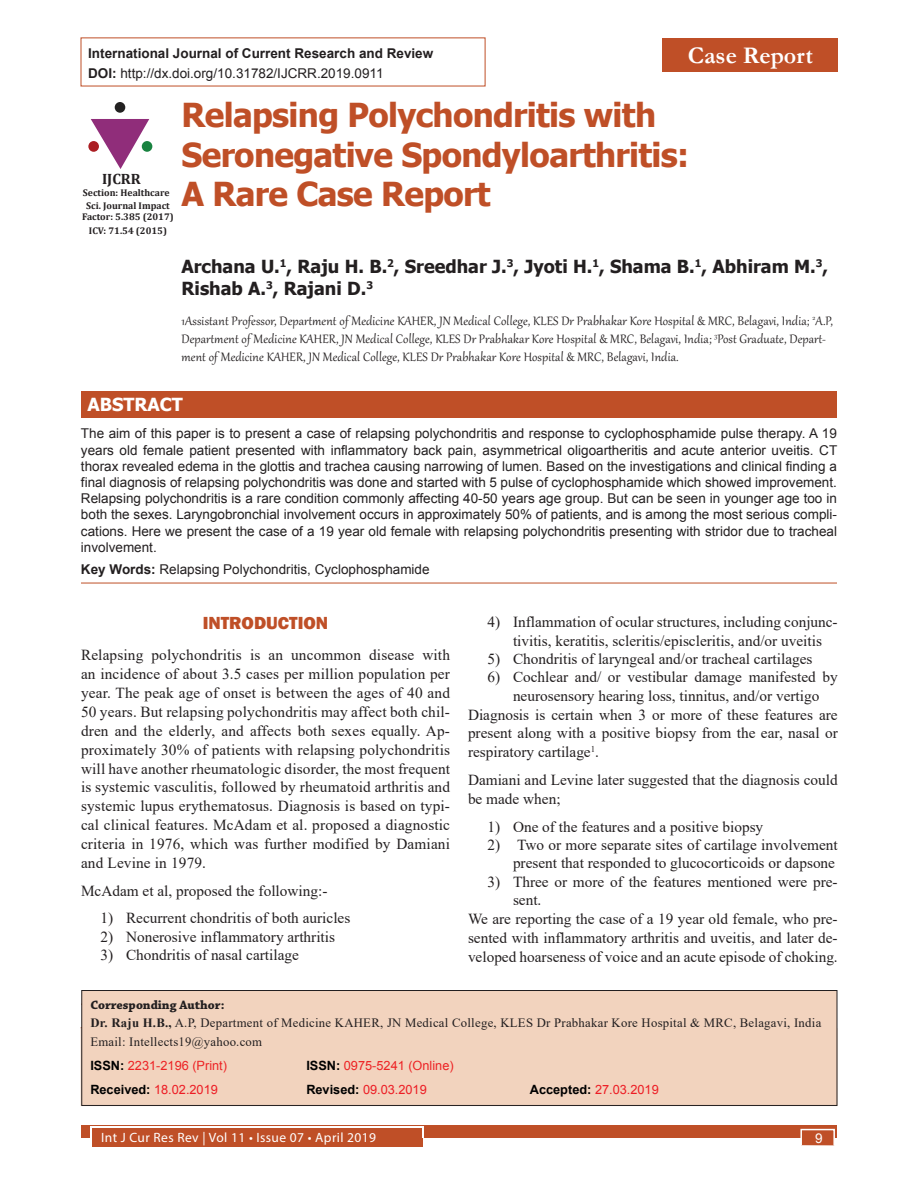
<style>
.page{position:relative;width:918px;height:1188px;background:#fff}
.page>*{position:absolute;margin:0;border:0;box-sizing:border-box;transform-origin:0 0}
.Article_title{font:700 33px/39.6px "Tahoma";letter-spacing:-.02em;color:#bf4f27}
.Articles{font:700 24px "Garamond";color:#fff}
.Author_name{font:700 18px/21.6px "Tahoma";color:#231f20}
.Head_1_copy_2{font:800 18px "Franklin Gothic";color:#bf4f27}
.t1{font:700 18px "Tahoma";color:#fff}
.Text{font:15.3px/18.9px "Times New Roman";color:#231f20;text-align:justify}
.Number_list{font:15.3px/18.3px "Times New Roman";color:#231f20}
.Author_affiliation{font:15px/18px "Gabriola";letter-spacing:.01em;color:#231f20}
.t2{font:700 15px "Cambria";color:#231f20}
.Abstract_text{font:13.5px/16.2px "Arial";color:#231f20;text-align:justify}
.t3{font:700 13.5px "Arial";color:#231f20}
.t4{font:13.5px "Myriad Pro";letter-spacing:.03em;color:#fff}
.t5{font:13.5px "Arial";color:#fff}
.Corresponding_text{font:12.75px "Times New Roman";letter-spacing:.02em;color:#231f20}
.Corresponding_text-2{font:12.75px "Arial";color:#ed1c24}
.Corresponding_text-3{font:12.75px "Arial";color:#ed2224}
.Corresponding_head{font:700 12.75px "Chaparral Pro";color:#231f20}
.t6{font:700 9.75px/11.7px "Cambria";color:#231f20;text-align:center}
.s1{font-weight:700}
.s2{font-weight:700;color:#000}
</style>
<div class="page">
<div style="left:81px;top:1125px;width:756px;height:13px;background:#bf4f27"></div>
<div style="left:92px;top:1128px;width:330px;height:19px;background:#bf4f27"></div>
<hr style="left:90px;top:1127px;width:333px;height:1px;background:#fff">
<svg style="left:90px;top:1128px;width:2px;height:10px"></svg>
<svg style="left:422px;top:1127px;width:2px;height:11px"></svg>
<div style="left:800px;top:1129px;width:35px;height:17px;background:#bf4f27;border:2px solid #fff"></div>
<hr style="left:81px;top:583px;width:756px;height:1px;background:#bf4f27">
<div style="left:81px;top:391px;width:756px;height:27px;background:#bf4f27"></div>
<div style="left:81px;top:990px;width:756px;height:116px;background:#f2d3be;border:1px solid #231f20"></div>
<div style="left:662px;top:38px;width:176px;height:34px;background:#bf4f27"></div>
<svg style="left:91px;top:119px;width:58px;height:50px"></svg>
<div style="left:142px;top:141px;width:10px;height:11px;background:#198340;border-radius:50%"></div>
<div style="left:115px;top:102px;width:10px;height:11px;background:#232222;border-radius:50%"></div>
<div style="left:88px;top:141px;width:11px;height:11px;background:#ab1e23;border-radius:50%"></div>
<p class="t3" style="left:88px;top:44px;width:347px">International Journal of Current Research and Review</p>
<p class="Abstract_text" style="left:88px;top:66px;width:297px"><span class="s1">DOI:</span> http://dx.doi.org/10.31782/IJCRR.2019.0911</p>
<p class="Articles" style="left:688px;top:39px;width:127px">Case Report</p>
<p class="t2" style="left:102px;top:168px;width:40px">IJCRR</p>
<p class="t6" style="left:83px;top:186px;width:88px">Section: Healthcare</p>
<p class="t6" style="left:82px;top:199px;width:93px">Sci. Journal Impact<br>Factor: 5.385 (2017)</p>
<p class="t6" style="left:89px;top:224px;width:80px">ICV: 71.54 (2015)</p>
<p class="Article_title" style="left:182px;top:97px;width:509px">Relapsing Polychondritis with<br>Seronegative Spondyloarthritis:<br>A Rare Case Report</p>
<p class="Author_name" style="left:181px;top:256px;width:648px">Archana U.<sup>1</sup>, Raju H. B.<sup>2</sup>, Sreedhar J.<sup>3</sup>, Jyoti H.<sup>1</sup>, Shama B.<sup>1</sup>, Abhiram M.<sup>3</sup>,<br>Rishab A.<sup>3</sup>, Rajani D.<sup>3</sup></p>
<p class="Author_affiliation" style="left:181px;top:310px;width:653px">1Assistant Professor, Department of Medicine KAHER, JN Medical College, KLES Dr Prabhakar Kore Hospital &amp; MRC, Belagavi, India; <sup>2</sup>A.P,<br>Department of Medicine KAHER, JN Medical College, KLES Dr Prabhakar Kore Hospital &amp; MRC, Belagavi, India; <sup>3</sup>Post Graduate, Depart&shy;ment of Medicine KAHER, JN Medical College, KLES Dr Prabhakar Kore Hospital &amp; MRC, Belagavi, India.</p>
<p class="t1" style="left:87px;top:392px;width:97px">ABSTRACT</p>
<p class="Abstract_text" style="left:81px;top:426px;width:758px">The aim of this paper is to present a case of relapsing polychondritis and response to cyclophosphamide pulse therapy. A 19 years old female patient presented with inflammatory back pain, asymmetrical oligoartheritis and acute anterior uveitis. CT thorax revealed edema in the glottis and trachea causing narrowing of lumen. Based on the investigations and clinical finding a final diagnosis of relapsing polychondritis was done and started with 5 pulse of cyclophosphamide which showed improvement.<br>Relapsing polychondritis is a rare condition commonly affecting 40-50 years age group. But can be seen in younger age too in both the sexes. Laryngobronchial involvement occurs in approximately 50% of patients, and is among the most serious compli&shy;cations. Here we present the case of a 19 year old female with relapsing polychondritis presenting with stridor due to tracheal involvement.</p>
<p class="Abstract_text" style="left:81px;top:561px;width:350px"><span class="s1">Key Words:</span> Relapsing Polychondritis, Cyclophosphamide</p>
<p class="Head_1_copy_2" style="left:203px;top:612px;width:127px">INTRODUCTION</p>
<p class="Text" style="left:81px;top:645px;width:371px">Relapsing polychondritis is an uncommon disease with an incidence of about 3.5 cases per million population per year. The peak age of onset is between the ages of 40 and 50 years. But relapsing polychondritis may affect both chil&shy;dren and the elderly, and affects both sexes equally. Ap&shy;proximately 30% of patients with relapsing polychondritis will have another rheumatologic disorder, the most frequent is systemic vasculitis, followed by rheumatoid arthritis and systemic lupus erythematosus. Diagnosis is based on typi&shy;cal clinical features. McAdam et al. proposed a diagnostic criteria in 1976, which was further modified by Damiani and Levine in 1979.</p>
<p class="Text" style="left:81px;top:881px;width:248px">McAdam et al, proposed the following:-</p>
<p class="Number_list" style="left:100px;top:909px;width:251px">1) Recurrent chondritis of both auricles</p>
<p class="Number_list" style="left:100px;top:927px;width:236px">2) Nonerosive inflammatory arthritis</p>
<p class="Number_list" style="left:100px;top:945px;width:200px">3) Chondritis of nasal cartilage</p>
<p class="Number_list" style="left:513px;top:612px;width:326px;text-indent:-26px">4) Inflammation of ocular structures, including conjunc&shy;tivitis, keratitis, scleritis/episcleritis, and/or uveitis</p>
<p class="Number_list" style="left:488px;top:649px;width:327px">5) Chondritis of laryngeal and/or tracheal cartilages</p>
<p class="Number_list" style="left:488px;top:668px;width:352px;text-align:center">6) Cochlear and/ or vestibular damage manifested by neurosensory hearing loss, tinnitus, and/or vertigo</p>
<p class="Text" style="left:468px;top:705px;width:371px">Diagnosis is certain when 3 or more of these features are present along with a positive biopsy from the ear, nasal or respiratory cartilage<sup>1</sup>.</p>
<p class="Text" style="left:468px;top:770px;width:371px">Damiani and Levine later suggested that the diagnosis could be made when;</p>
<p class="Number_list" style="left:488px;top:817px;width:277px">1) One of the features and a positive biopsy</p>
<p class="Number_list" style="left:488px;top:835px;width:352px;text-align:right">2) Two or more separate sites of cartilage involvement present that responded to glucocorticoids or dapsone</p>
<p class="Number_list" style="left:513px;top:872px;width:326px;text-indent:-26px">3) Three or more of the features mentioned were pre&shy;sent.</p>
<p class="Text" style="left:468px;top:909px;width:371px">We are reporting the case of a 19 year old female, who pre&shy;sented with inflammatory arthritis and uveitis, and later de&shy;veloped hoarseness of voice and an acute episode of choking.</p>
<p class="Corresponding_head" style="left:90px;top:997px;width:136px">Corresponding Author:</p>
<p class="Corresponding_text" style="left:90px;top:1014px;width:733px"><span class="s1">Dr. Raju H.B.,</span> A.P, Department of Medicine KAHER, JN Medical College, KLES Dr Prabhakar Kore Hospital &amp; MRC, Belagavi, India</p>
<p class="Corresponding_text" style="left:90px;top:1032px;width:173px">Email: Intellects19@yahoo.com</p>
<p class="Corresponding_text-3" style="left:90px;top:1057px;width:138px"><span class="s2">ISSN:</span> 2231-2196 (Print)</p>
<p class="Corresponding_text-3" style="left:306px;top:1057px;width:149px"><span class="s2">ISSN:</span> 0975-5241 (Online)</p>
<p class="Corresponding_text-2" style="left:90px;top:1081px;width:129px"><span class="s2">Received:</span> 18.02.2019</p>
<p class="Corresponding_text-2" style="left:306px;top:1081px;width:122px"><span class="s2">Revised:</span> 09.03.2019</p>
<p class="Corresponding_text-2" style="left:530px;top:1081px;width:130px"><span class="s2">Accepted:</span> 27.03.2019</p>
<p class="t4" style="left:101px;top:1129px;width:277px">Int J Cur Res Rev | Vol 11 • Issue 07 • April 2019</p>
<p class="t5" style="left:815px;top:1130px;width:9px">9</p>
</div>
